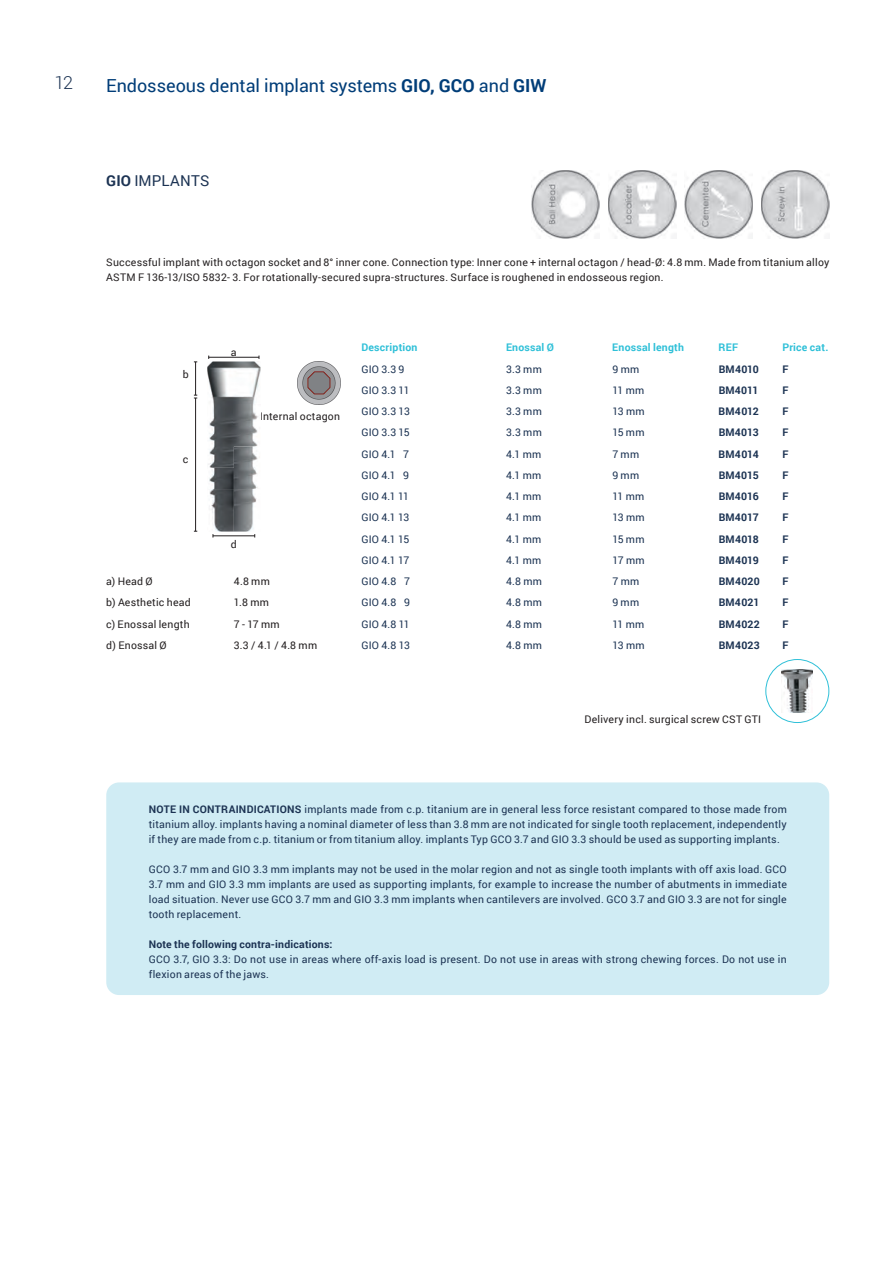
<style>
.page{position:relative;width:893px;height:1263px;background:#fff}
.page>*{position:absolute;margin:0;border:0;box-sizing:border-box;transform-origin:0 0}
.t1{font:18px "Roboto";color:#003d78}
.t2{font:300 18px "Roboto";color:#1c3353}
.t3{font:15px "Roboto";letter-spacing:.01em;color:#1c3353}
.t4{font:10.5px/15px "Roboto";letter-spacing:.02em;color:#1c3353;text-align:justify}
.t5{font:10.5px/15px "Roboto";letter-spacing:.02em;color:#231f20}
.t6{font:700 10.5px "Roboto";letter-spacing:.02em;color:#1c3353}
.t7{font:700 10.5px "Roboto";letter-spacing:.02em;color:#2fc0d8}
.s1{font-weight:700}
</style>
<div class="page">
<div style="left:106px;top:782px;width:723px;height:213px;background:#d0ecf4;border-radius:13px"></div>
<svg style="left:782px;top:659px;width:47px;height:64px"></svg>
<hr style="left:195px;top:362px;width:1px;height:33px;background:#231f20">
<hr style="left:195px;top:398px;width:1px;height:133px;background:#231f20">
<svg style="left:193px;top:447px;width:63px;height:91px"></svg>
<hr style="left:209px;top:357px;width:50px;height:1px;background:#231f20">
<img style="left:207px;top:362px;width:53px;height:85px">
<img style="left:234px;top:404px;width:26px;height:21px">
<img style="left:207px;top:447px;width:53px;height:85px">
<img style="left:298px;top:362px;width:42px;height:42px">
<div style="left:766px;top:660px;width:63px;height:63px;background:#fff;border-radius:50%"></div>
<img style="left:782px;top:670px;width:31px;height:43px">
<div style="left:765px;top:659px;width:64px;height:64px;border:1px solid #2fc0d8;border-radius:50%"></div>
<img style="left:531px;top:170px;width:68px;height:68px">
<img style="left:608px;top:170px;width:68px;height:68px">
<img style="left:685px;top:170px;width:68px;height:68px">
<img style="left:761px;top:170px;width:68px;height:68px">
<h1 class="t2" style="left:54px;top:71px;width:20px">12</h1>
<h1 class="t1" style="left:106px;top:74px;width:442px">Endosseous dental implant systems <span class="s1">GIO, GCO</span> and <span class="s1">GIW</span></h1>
<h2 class="t3" style="left:106px;top:170px;width:105px"><span class="s1">GIO</span> IMPLANTS</h2>
<p class="t5" style="left:106px;top:255px;width:724px">Successful implant with octagon socket and 8° inner cone. Connection type: Inner cone + internal octagon / head-Ø: 4.8 mm. Made from titanium alloy<br>ASTM F 136-13/ISO 5832- 3. For rotationally-secured supra-structures. Surface is roughened in endosseous region.</p>
<p class="t5" style="left:183px;top:366px;width:7px">b</p>
<p class="t5" style="left:183px;top:451px;width:7px">c</p>
<p class="t5" style="left:231px;top:345px;width:7px">a</p>
<p class="t5" style="left:231px;top:536px;width:7px">d</p>
<p class="t5" style="left:260px;top:409px;width:82px">Internal octagon</p>
<p class="t7" style="left:361px;top:340px;width:58px">Description</p>
<p class="t7" style="left:506px;top:340px;width:49px">Enossal Ø</p>
<p class="t7" style="left:612px;top:340px;width:73px">Enossal length</p>
<p class="t7" style="left:718px;top:340px;width:21px">REF</p>
<p class="t7" style="left:782px;top:340px;width:48px">Price cat.</p>
<p class="t4" style="left:361px;top:361px;width:45px">GIO 3.3 9</p>
<p class="t4" style="left:506px;top:361px;width:37px">3.3 mm</p>
<p class="t4" style="left:612px;top:361px;width:28px">9 mm</p>
<p class="t6" style="left:719px;top:362px;width:42px">BM4010</p>
<p class="t6" style="left:782px;top:362px;width:8px">F</p>
<p class="t4" style="left:361px;top:382px;width:50px">GIO 3.3 11</p>
<p class="t4" style="left:506px;top:382px;width:37px">3.3 mm</p>
<p class="t4" style="left:612px;top:382px;width:34px">11 mm</p>
<p class="t6" style="left:719px;top:383px;width:41px">BM4011</p>
<p class="t6" style="left:782px;top:383px;width:8px">F</p>
<p class="t4" style="left:361px;top:403px;width:50px">GIO 3.3 13</p>
<p class="t4" style="left:506px;top:403px;width:37px">3.3 mm</p>
<p class="t4" style="left:612px;top:403px;width:34px">13 mm</p>
<p class="t6" style="left:719px;top:404px;width:42px">BM4012</p>
<p class="t6" style="left:782px;top:404px;width:8px">F</p>
<p class="t4" style="left:361px;top:425px;width:50px">GIO 3.3 15</p>
<p class="t4" style="left:506px;top:425px;width:37px">3.3 mm</p>
<p class="t4" style="left:612px;top:425px;width:34px">15 mm</p>
<p class="t6" style="left:719px;top:425px;width:42px">BM4013</p>
<p class="t6" style="left:782px;top:425px;width:8px">F</p>
<p class="t4" style="left:361px;top:446px;width:49px">GIO 4.1 7</p>
<p class="t4" style="left:506px;top:446px;width:37px">4.1 mm</p>
<p class="t4" style="left:612px;top:446px;width:28px">7 mm</p>
<p class="t6" style="left:719px;top:447px;width:42px">BM4014</p>
<p class="t6" style="left:782px;top:447px;width:8px">F</p>
<p class="t4" style="left:361px;top:467px;width:49px">GIO 4.1 9</p>
<p class="t4" style="left:506px;top:467px;width:37px">4.1 mm</p>
<p class="t4" style="left:612px;top:467px;width:28px">9 mm</p>
<p class="t6" style="left:719px;top:468px;width:42px">BM4015</p>
<p class="t6" style="left:782px;top:468px;width:8px">F</p>
<p class="t4" style="left:361px;top:488px;width:49px">GIO 4.1 11</p>
<p class="t4" style="left:506px;top:488px;width:37px">4.1 mm</p>
<p class="t4" style="left:612px;top:488px;width:34px">11 mm</p>
<p class="t6" style="left:719px;top:489px;width:42px">BM4016</p>
<p class="t6" style="left:782px;top:489px;width:8px">F</p>
<p class="t4" style="left:361px;top:510px;width:49px">GIO 4.1 13</p>
<p class="t4" style="left:506px;top:510px;width:37px">4.1 mm</p>
<p class="t4" style="left:612px;top:510px;width:34px">13 mm</p>
<p class="t6" style="left:719px;top:510px;width:42px">BM4017</p>
<p class="t6" style="left:782px;top:510px;width:8px">F</p>
<p class="t4" style="left:361px;top:531px;width:49px">GIO 4.1 15</p>
<p class="t4" style="left:506px;top:531px;width:37px">4.1 mm</p>
<p class="t4" style="left:612px;top:531px;width:34px">15 mm</p>
<p class="t6" style="left:719px;top:532px;width:42px">BM4018</p>
<p class="t6" style="left:782px;top:532px;width:8px">F</p>
<p class="t4" style="left:361px;top:552px;width:49px">GIO 4.1 17</p>
<p class="t4" style="left:506px;top:552px;width:37px">4.1 mm</p>
<p class="t4" style="left:612px;top:552px;width:34px">17 mm</p>
<p class="t6" style="left:719px;top:553px;width:42px">BM4019</p>
<p class="t6" style="left:782px;top:553px;width:8px">F</p>
<p class="t5" style="left:106px;top:574px;width:48px">a) Head Ø</p>
<p class="t5" style="left:234px;top:574px;width:37px">4.8 mm</p>
<p class="t4" style="left:361px;top:574px;width:50px">GIO 4.8 7</p>
<p class="t4" style="left:506px;top:574px;width:37px">4.8 mm</p>
<p class="t4" style="left:612px;top:574px;width:28px">7 mm</p>
<p class="t6" style="left:719px;top:574px;width:43px">BM4020</p>
<p class="t6" style="left:782px;top:574px;width:8px">F</p>
<p class="t5" style="left:106px;top:595px;width:86px">b) Aesthetic head</p>
<p class="t5" style="left:234px;top:595px;width:37px">1.8 mm</p>
<p class="t4" style="left:361px;top:595px;width:50px">GIO 4.8 9</p>
<p class="t4" style="left:506px;top:595px;width:37px">4.8 mm</p>
<p class="t4" style="left:612px;top:595px;width:28px">9 mm</p>
<p class="t6" style="left:719px;top:595px;width:42px">BM4021</p>
<p class="t6" style="left:782px;top:595px;width:8px">F</p>
<p class="t5" style="left:106px;top:616px;width:85px">c) Enossal length</p>
<p class="t5" style="left:234px;top:616px;width:47px">7 - 17 mm</p>
<p class="t4" style="left:361px;top:616px;width:50px">GIO 4.8 11</p>
<p class="t4" style="left:506px;top:616px;width:37px">4.8 mm</p>
<p class="t4" style="left:612px;top:616px;width:34px">11 mm</p>
<p class="t6" style="left:719px;top:617px;width:43px">BM4022</p>
<p class="t6" style="left:782px;top:617px;width:8px">F</p>
<p class="t5" style="left:106px;top:637px;width:62px">d) Enossal Ø</p>
<p class="t5" style="left:234px;top:637px;width:85px">3.3 / 4.1 / 4.8 mm</p>
<p class="t4" style="left:361px;top:637px;width:50px">GIO 4.8 13</p>
<p class="t4" style="left:506px;top:637px;width:37px">4.8 mm</p>
<p class="t4" style="left:612px;top:637px;width:34px">13 mm</p>
<p class="t6" style="left:719px;top:638px;width:43px">BM4023</p>
<p class="t6" style="left:782px;top:638px;width:8px">F</p>
<p class="t5" style="left:584px;top:711px;width:178px">Delivery incl. surgical screw CST GTI</p>
<p class="t4" style="left:149px;top:801px;width:639px"><span class="s1">NOTE IN CONTRAINDICATIONS</span> implants made from c.p. titanium are in general less force resistant compared to those made from titanium alloy. implants having a nominal diameter of less than 3.8 mm are not indicated for single tooth replacement, independently if they are made from c.p. titanium or from titanium alloy. implants Typ GCO 3.7 and GIO 3.3 should be used as supporting implants.</p>
<p class="t4" style="left:149px;top:861px;width:639px">GCO 3.7 mm and GIO 3.3 mm implants may not be used in the molar region and not as single tooth implants with off axis load. GCO 3.7 mm and GIO 3.3 mm implants are used as supporting implants, for example to increase the number of abutments in immediate load situation. Never use GCO 3.7 mm and GIO 3.3 mm implants when cantilevers are involved. GCO 3.7 and GIO 3.3 are not for single tooth replacement.</p>
<p class="t6" style="left:149px;top:937px;width:185px">Note the following contra-indications:</p>
<p class="t4" style="left:149px;top:951px;width:639px">GCO 3.7, GIO 3.3: Do not use in areas where off-axis load is present. Do not use in areas with strong chewing forces. Do not use in flexion areas of the jaws.</p>
</div>
